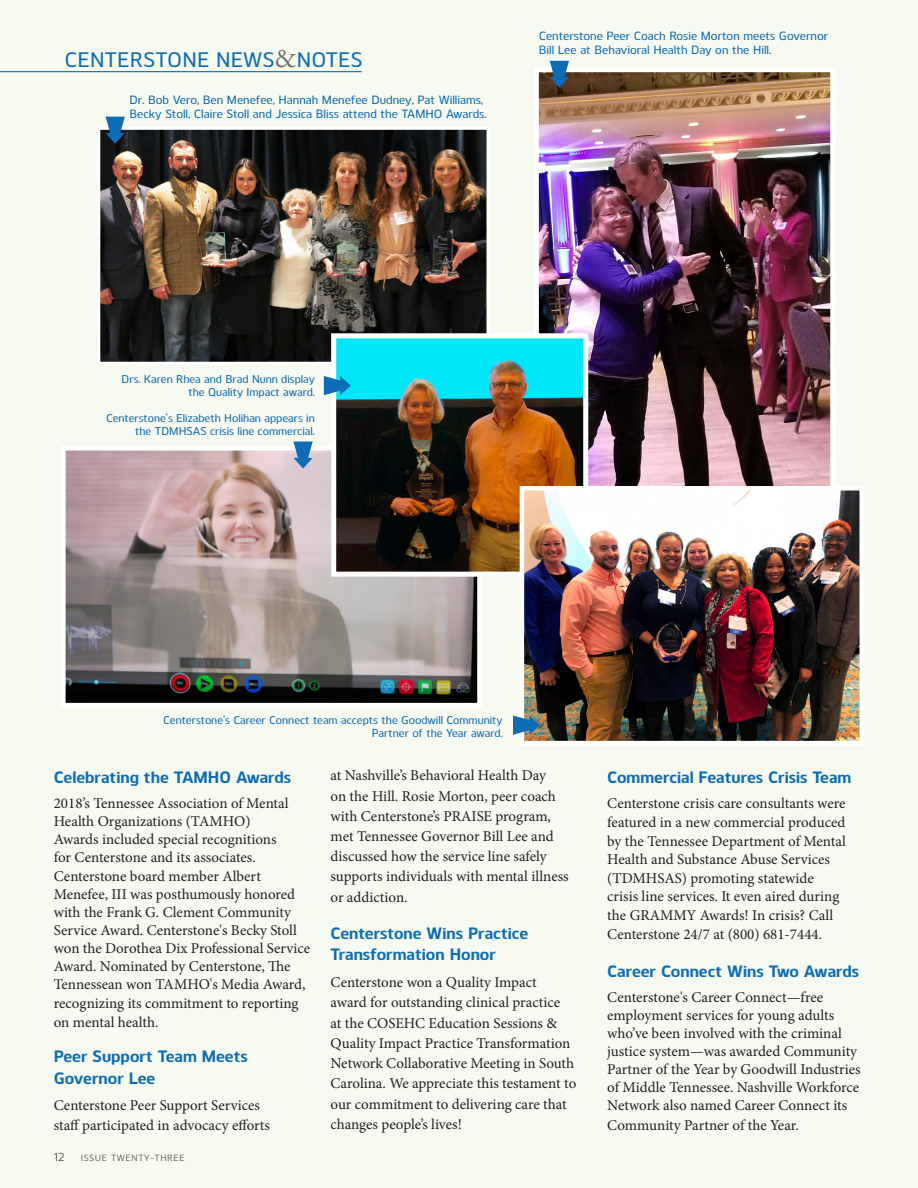
<style>
.page{position:relative;width:918px;height:1188px;background:#f7faf1}
.page>*{position:absolute;margin:0;border:0;box-sizing:border-box;transform-origin:0 0}
.Body_Copy_Minion_11{font:500 21px "Kobern";letter-spacing:.01em;color:#0d6cb6}
.News_Notes_Headers{font:700 16.5px/21.6px "Kobern";color:#0d6cb6}
.News_Notes_Captions{font:15px/20.2px "Minion Pro";color:#231f20}
.News_Notes_Captions-2{font:500 12px/14.4px "Kobern";color:#0d6ab4}
.t1{font:12px "Kobern";color:#231f20}
.News_Notes_Captions-3{font:500 11.25px/12.8px "Kobern";color:#0d6ab4;text-align:right}
.t2{font:9px "Kobern";letter-spacing:.07em;color:#231f20}
.s1{font-family:"Adobe Garamond Pro";font-weight:400;font-size:27px;color:#716c6b}
</style>
<div class="page">
<hr style="left:0;top:71px;width:362px;height:1px;background:#0d6cb6">
<img style="left:101px;top:131px;width:384px;height:230px">
<div style="left:97px;top:127px;width:392px;height:238px;border:3px solid #fff"></div>
<img style="left:67px;top:452px;width:409px;height:250px">
<div style="left:61px;top:446px;width:421px;height:262px;border:5px solid #fff"></div>
<img style="left:540px;top:73px;width:289px;height:413px">
<div style="left:534px;top:67px;width:301px;height:461px;border:5px solid #fff"></div>
<img style="left:337px;top:339px;width:245px;height:232px">
<div style="left:331px;top:333px;width:257px;height:244px;border:5px solid #fff"></div>
<img style="left:525px;top:491px;width:334px;height:249px">
<div style="left:520px;top:486px;width:344px;height:259px;border:4px solid #fff"></div>
<svg style="left:513px;top:715px;width:27px;height:20px"></svg>
<svg style="left:324px;top:376px;width:27px;height:19px"></svg>
<svg style="left:293px;top:442px;width:20px;height:27px"></svg>
<svg style="left:550px;top:61px;width:19px;height:27px"></svg>
<svg style="left:106px;top:117px;width:19px;height:27px"></svg>
<p class="Body_Copy_Minion_11" style="left:64px;top:45px;width:300px">CENTERSTONE NEWS<span class="s1">&amp;</span>NOTES</p>
<p class="News_Notes_Captions-2" style="left:129px;top:91px;width:359px">Dr. Bob Vero, Ben Menefee, Hannah Menefee Dudney, Pat Williams,<br>Becky Stoll, Claire Stoll and Jessica Bliss attend the TAMHO Awards.</p>
<p class="News_Notes_Captions-2" style="left:539px;top:28px;width:291px">Centerstone Peer Coach Rosie Morton meets Governor<br>Bill Lee at Behavioral Health Day on the Hill.</p>
<p class="News_Notes_Captions-3" style="left:122px;top:372px;width:195px">Drs. Karen Rhea and Brad Nunn display the Quality Impact award.</p>
<p class="News_Notes_Captions-3" style="left:106px;top:411px;width:210px">Centerstone’s Elizabeth Holihan appears in the TDMHSAS crisis line commercial.</p>
<p class="News_Notes_Captions-3" style="left:163px;top:713px;width:341px">Centerstone’s Career Connect team accepts the Goodwill Community<br>Partner of the Year award.</p>
<p class="News_Notes_Headers" style="left:54px;top:765px;width:239px">Celebrating the TAMHO Awards</p>
<p class="News_Notes_Captions" style="left:54px;top:794px;width:258px;line-height:18.1px">2018’s Tennessee Association of Mental Health Organizations (TAMHO)<br>Awards included special recognitions<br>for Centerstone and its associates.<br>Centerstone board member Albert Menefee, III was posthumously honored with the Frank G. Clement Community Service Award. Centerstone's Becky Stoll won the Dorothea Dix Professional Service Award. Nominated by Centerstone, The Tennessean won TAMHO's Media Award, recognizing its commitment to reporting</p>
<p class="News_Notes_Captions" style="left:54px;top:1012px;width:106px">on mental health.</p>
<p class="News_Notes_Headers" style="left:54px;top:1045px;width:196px">Peer Support Team Meets<br>Governor Lee</p>
<p class="News_Notes_Captions" style="left:54px;top:1096px;width:218px;line-height:19.5px">Centerstone Peer Support Services staff participated in advocacy efforts</p>
<p class="t1" style="left:54px;top:1149px;width:13px">12</p>
<p class="t2" style="left:81px;top:1152px;width:106px">ISSUE TWENTY-THREE</p>
<p class="News_Notes_Captions" style="left:331px;top:766px;width:240px">at Nashville’s Behavioral Health Day<br>on the Hill. Rosie Morton, peer coach with Centerstone’s PRAISE program, met Tennessee Governor Bill Lee and discussed how the service line safely supports individuals with mental illness or addiction.</p>
<p class="News_Notes_Headers" style="left:331px;top:922px;width:199px;line-height:21px">Centerstone Wins Practice<br>Transformation Honor</p>
<p class="News_Notes_Captions" style="left:331px;top:972px;width:247px">Centerstone won a Quality Impact award for outstanding clinical practice<br>at the COSEHC Education Sessions &amp; Quality Impact Practice Transformation Network Collaborative Meeting in South Carolina. We appreciate this testament to our commitment to delivering care that changes people’s lives!</p>
<p class="News_Notes_Headers" style="left:607px;top:765px;width:246px">Commercial Features Crisis Team</p>
<p class="News_Notes_Captions" style="left:607px;top:794px;width:240px;line-height:18.8px">Centerstone crisis care consultants were featured in a new commercial produced by the Tennessee Department of Mental Health and Substance Abuse Services (TDMHSAS) promoting statewide crisis line services. It even aired during the GRAMMY Awards! In crisis? Call Centerstone 24/7 at (800) 681-7444.</p>
<p class="News_Notes_Headers" style="left:607px;top:960px;width:253px">Career Connect Wins Two Awards</p>
<p class="News_Notes_Captions" style="left:607px;top:988px;width:255px;line-height:18px">Centerstone's Career Connect—free employment services for young adults who’ve been involved with the criminal justice system—was awarded Community Partner of the Year by Goodwill Industries of Middle Tennessee. Nashville Workforce Network also named Career Connect its</p>
<p class="News_Notes_Captions" style="left:607px;top:1115px;width:193px">Community Partner of the Year.</p>
</div>
